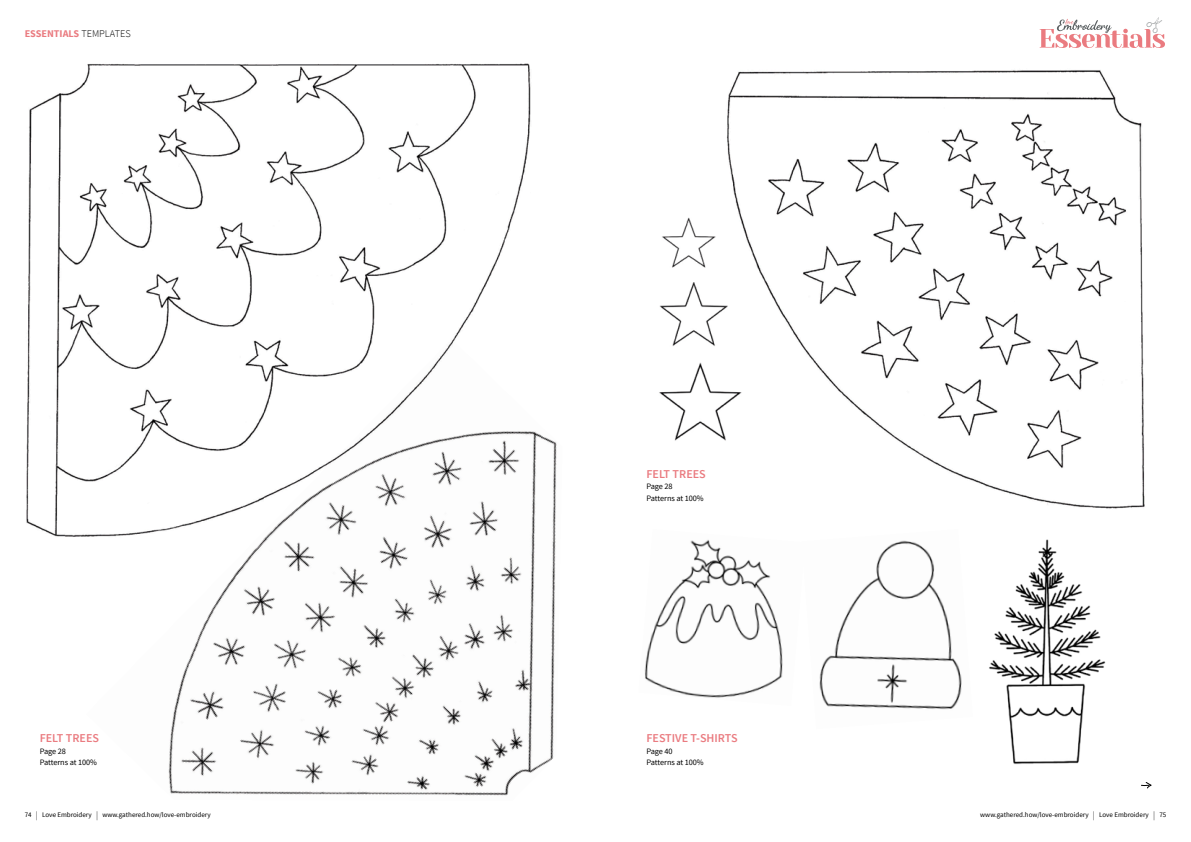
<style>
.page{position:relative;width:1191px;height:842px;background:#fff}
.page>*{position:absolute;margin:0;border:0;box-sizing:border-box;transform-origin:0 0}
.t1{font:600 12px "Source Sans Pro";color:#ea7b80}
.t2{font:700 10.2px "Source Sans Pro";color:#ea7b80}
.t3{font:8.2px/11.5px "Source Sans Pro";letter-spacing:-.01em;color:#000}
.t4{font:7px "Source Sans Pro";color:#000}
.s1{font-weight:300;color:#000}
.s2{font-weight:300;font-size:9px}
</style>
<div class="page">
<svg style="left:1039px;top:17px;width:126px;height:31px"></svg>
<img style="left:659px;top:362px;width:63px;height:79px">
<img style="left:662px;top:217px;width:54px;height:51px">
<img style="left:659px;top:282px;width:63px;height:64px">
<img style="left:722px;top:70px;width:423px;height:439px">
<img style="left:644px;top:540px;width:139px;height:158px">
<img style="left:989px;top:539px;width:117px;height:225px">
<img style="left:819px;top:540px;width:143px;height:170px">
<svg style="left:1141px;top:782px;width:10px;height:6px"></svg>
<img style="left:168px;top:434px;width:389px;height:362px">
<img style="left:26px;top:63px;width:513px;height:475px">
<h2 class="t2" style="left:25px;top:27px;width:108px">ESSENTIALS <span class="s1">TEMPLATES</span></h2>
<h1 class="t1" style="left:40px;top:730px;width:61px">FELT TREES</h1>
<p class="t3" style="left:40px;top:745px;width:59px">Page 28<br>Patterns at 100%</p>
<h1 class="t1" style="left:646px;top:466px;width:61px">FELT TREES</h1>
<p class="t3" style="left:646px;top:481px;width:59px">Page 28<br>Patterns at 100%</p>
<h1 class="t1" style="left:646px;top:730px;width:93px">FESTIVE T-SHIRTS</h1>
<p class="t3" style="left:646px;top:745px;width:59px">Page 40<br>Patterns at 100%</p>
<p class="t4" style="left:25px;top:811px;width:187px">74 <span class="s2">|</span> Love Embroidery <span class="s2">|</span> www.gathered.how/love-embroidery</p>
<p class="t4" style="left:980px;top:811px;width:187px">www.gathered.how/love-embroidery <span class="s2">|</span> Love Embroidery <span class="s2">|</span> 75</p>
</div>
